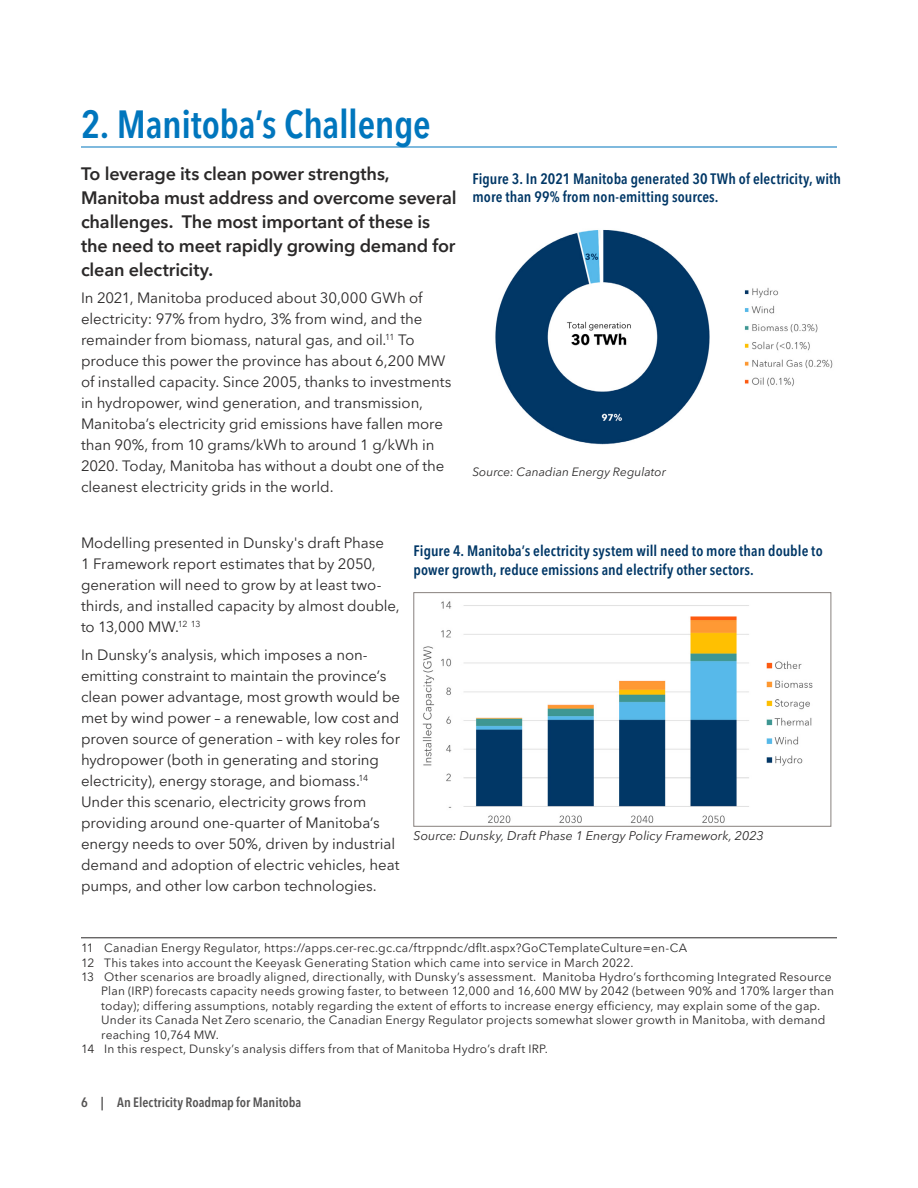
<style>
.page{position:relative;width:918px;height:1188px;background:#fff}
.page>*{position:absolute;margin:0;border:0;box-sizing:border-box;transform-origin:0 0}
.Heading_1{font:600 condensed 39px "Avenir Next LT Pro";letter-spacing:-.01em;color:#0076bd}
.Move_intro_paragraph{font:600 18px/24px "Avenir Next LT Pro";letter-spacing:-.01em;color:#2b2929}
.Body_Text{font:15px/21px "Avenir Next LT Pro";letter-spacing:-.005em;color:#2b2929}
.t1{font:600 condensed 15px/18px "Avenir Next LT Pro";letter-spacing:.005em;color:#013766}
.t2{font:600 condensed 13.5px "Avenir Next LT Pro";color:#555454}
.Source{font:italic 12.6px "Avenir Next LT Pro";color:#2b2929}
.Footnotes{font:12px/14.4px "Avenir Next LT Pro";letter-spacing:.015em;color:#2b2929}
.Source-2{font:italic 12px "Avenir Next LT Pro";letter-spacing:.005em;color:#2b2929}
.s1{font-stretch:normal}
</style>
<div class="page">
<hr style="left:81px;top:147px;width:756px;height:1px;background:#0076bd">
<hr style="left:81px;top:938px;width:756px;height:1px;background:#2b2929">
<img style="left:495px;top:230px;width:338px;height:215px">
<img style="left:422px;top:601px;width:391px;height:222px">
<div style="left:414px;top:592px;width:417px;height:234px;border:1px solid #88817e"></div>
<h1 class="Heading_1" style="left:81px;top:100px;width:351px">2. Manitoba’s Challenge</h1>
<p class="Move_intro_paragraph" style="left:81px;top:161px;width:377px">To leverage its clean power strengths, Manitoba must address and overcome several challenges. The most important of these is the need to meet rapidly growing demand for clean electricity.</p>
<p class="Body_Text" style="left:81px;top:288px;width:372px">In 2021, Manitoba produced about 30,000 GWh of electricity: 97% from hydro, 3% from wind, and the remainder from biomass, natural gas, and oil.<sup>11</sup> To produce this power the province has about 6,200 MW of installed capacity. Since 2005, thanks to investments in hydropower, wind generation, and transmission, Manitoba’s electricity grid emissions have fallen more than 90%, from 10 grams/kWh to around 1 g/kWh in 2020. Today, Manitoba has without a doubt one of the cleanest electricity grids in the world.</p>
<p class="t1" style="left:472px;top:170px;width:370px">Figure 3. In 2021 Manitoba generated 30 TWh of electricity, with more than 99% from non-emitting sources.</p>
<p class="Source-2" style="left:472px;top:464px;width:195px">Source: Canadian Energy Regulator</p>
<p class="Body_Text" style="left:81px;top:532px;width:320px">Modelling presented in Dunsky's draft Phase<br>1 Framework report estimates that by 2050, generation will need to grow by at least two&shy;thirds, and installed capacity by almost double, to 13,000 MW.<sup>12</sup> <sup>13</sup></p>
<p class="Body_Text" style="left:81px;top:644px;width:321px">In Dunsky’s analysis, which imposes a non&shy;emitting constraint to maintain the province’s clean power advantage, most growth would be met by wind power – a renewable, low cost and proven source of generation – with key roles for hydropower (both in generating and storing electricity), energy storage, and biomass.<sup>14<br></sup>Under this scenario, electricity grows from providing around one-quarter of Manitoba’s energy needs to over 50%, driven by industrial demand and adoption of electric vehicles, heat pumps, and other low carbon technologies.</p>
<p class="t1" style="left:414px;top:541px;width:411px;line-height:18.8px">Figure 4. Manitoba’s electricity system will need to more than double to power growth, reduce emissions and electrify other sectors.</p>
<p class="Source" style="left:414px;top:828px;width:352px">Source: Dunsky, Draft Phase 1 Energy Policy Framework, 2023</p>
<p class="Footnotes" style="left:81px;top:941px;width:608px">11 Canadian Energy Regulator, https://apps.cer-rec.gc.ca/ftrppndc/dflt.aspx?GoCTemplateCulture=en-CA</p>
<p class="Footnotes" style="left:81px;top:955px;width:554px">12 This takes into account the Keeyask Generating Station which came into service in March 2022.</p>
<p class="Footnotes" style="left:101px;top:970px;width:734px;text-indent:-20px">13 Other scenarios are broadly aligned, directionally, with Dunsky’s assessment. Manitoba Hydro’s forthcoming Integrated Resource Plan (IRP) forecasts capacity needs growing faster, to between 12,000 and 16,600 MW by 2042 (between 90% and 170% larger than today); differing assumptions, notably regarding the extent of efforts to increase energy efficiency, may explain some of the gap.<br>Under its Canada Net Zero scenario, the Canadian Energy Regulator projects somewhat slower growth in Manitoba, with demand reaching 10,764 MW.</p>
<p class="Footnotes" style="left:81px;top:1042px;width:469px">14 In this respect, Dunsky’s analysis differs from that of Manitoba Hydro’s draft IRP.</p>
<p class="t2" style="left:81px;top:1094px;width:222px">6 <span class="s1">|</span> An Electricity Roadmap for Manitoba</p>
</div>
